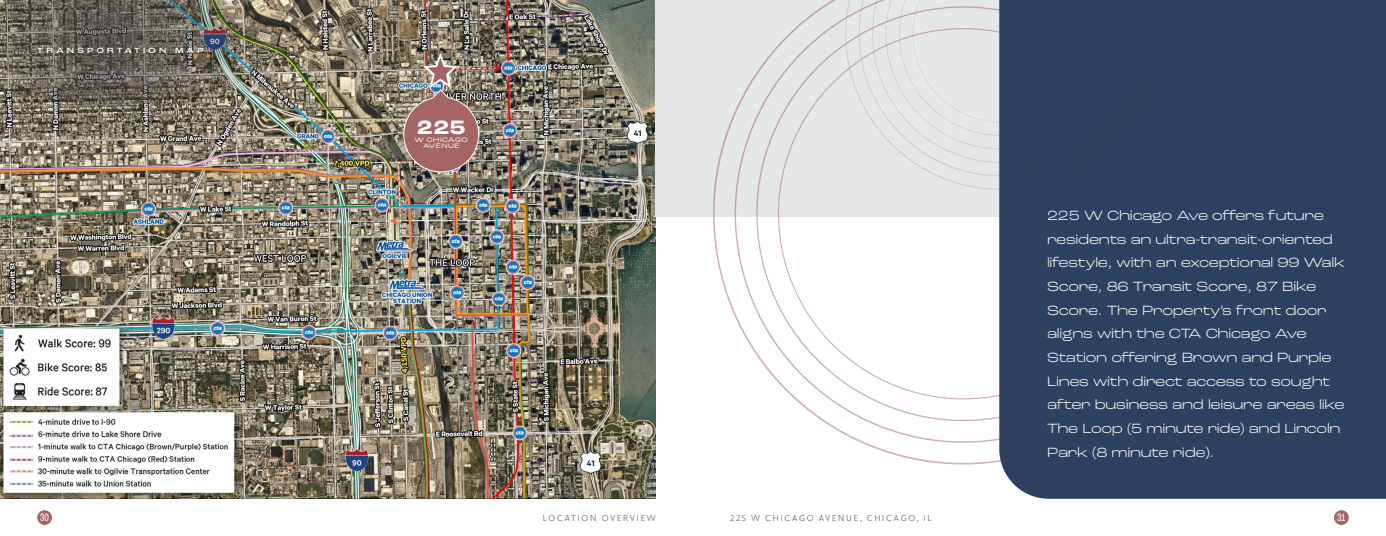
<style>
.page{position:relative;width:1386px;height:536px;background:#fff}
.page>*{position:absolute;margin:0;border:0;box-sizing:border-box;transform-origin:0 0}
.t1{font:700 expanded 20.39px "Roc Grotesk";color:#fff}
.Highlight{font:300 expanded 14px/23.6px "Roc Grotesk";letter-spacing:-.02em;color:#fff}
.t2{font:condensed 11.38px "Roc Grotesk";color:#fff}
.t3{font:8.75px "Elido";letter-spacing:.2em;color:#57585a}
.t4{font:500 expanded 7.88px "Roc Grotesk";letter-spacing:.4em;color:#fff}
.t5{font:expanded 6.83px "Roc Grotesk";letter-spacing:.07em;color:#fff}
</style>
<div class="page">
<img style="left:0;top:0;width:656px;height:498px">
<img style="left:403px;top:53px;width:76px;height:119px">
<img style="left:0;top:0;width:277px;height:104px">
<div style="left:655px;top:0;width:701px;height:216px;background:#e6e7e9"></div>
<svg style="left:716px;top:103px;width:283px;height:358px"></svg>
<svg style="left:739px;top:0;width:260px;height:438px"></svg>
<svg style="left:762px;top:12px;width:237px;height:403px"></svg>
<div style="left:999px;top:0;width:387px;height:498px;background:#2c415f"></div>
<svg style="left:845px;top:0;width:312px;height:190px"></svg>
<svg style="left:859px;top:0;width:284px;height:176px;fill:#33455f"></svg>
<svg style="left:872px;top:0;width:258px;height:163px;fill:#33455f"></svg>
<svg style="left:886px;top:0;width:230px;height:149px;fill:#33445f"></svg>
<svg style="left:899px;top:0;width:204px;height:136px"></svg>
<div style="left:37px;top:510px;width:15px;height:14px;background:#a56565;border-radius:50%"></div>
<div style="left:1334px;top:510px;width:15px;height:14px;background:#a56565;border-radius:50%"></div>
<h1 class="t4" style="left:37px;top:46px;width:168px">TRANSPORTATION MAP</h1>
<p class="t1" style="left:417px;top:115px;width:50px">225</p>
<p class="t5" style="left:423px;top:142px;width:38px">AVENUE</p>
<p class="t5" style="left:415px;top:135px;width:55px">W CHICAGO</p>
<p class="Highlight" style="left:1047px;top:204px;width:299px">225 W Chicago Ave offers future residents an ultra-transit-oriented lifestyle, with an exceptional 99 Walk Score, 86 Transit Score, 87 Bike Score. The Property’s front door aligns with the CTA Chicago Ave Station offering Brown and Purple Lines with direct access to sought after business and leisure areas like The Loop (5 minute ride) and Lincoln Park (8 minute ride).</p>
<p class="t2" style="left:40px;top:511px;width:10px">30</p>
<p class="t3" style="left:543px;top:512px;width:114px">LOCATION OVERVIEW</p>
<p class="t3" style="left:730px;top:512px;width:203px">225 W CHICAGO AVENUE, CHICAGO, IL</p>
<p class="t2" style="left:1337px;top:511px;width:10px">31</p>
</div>
